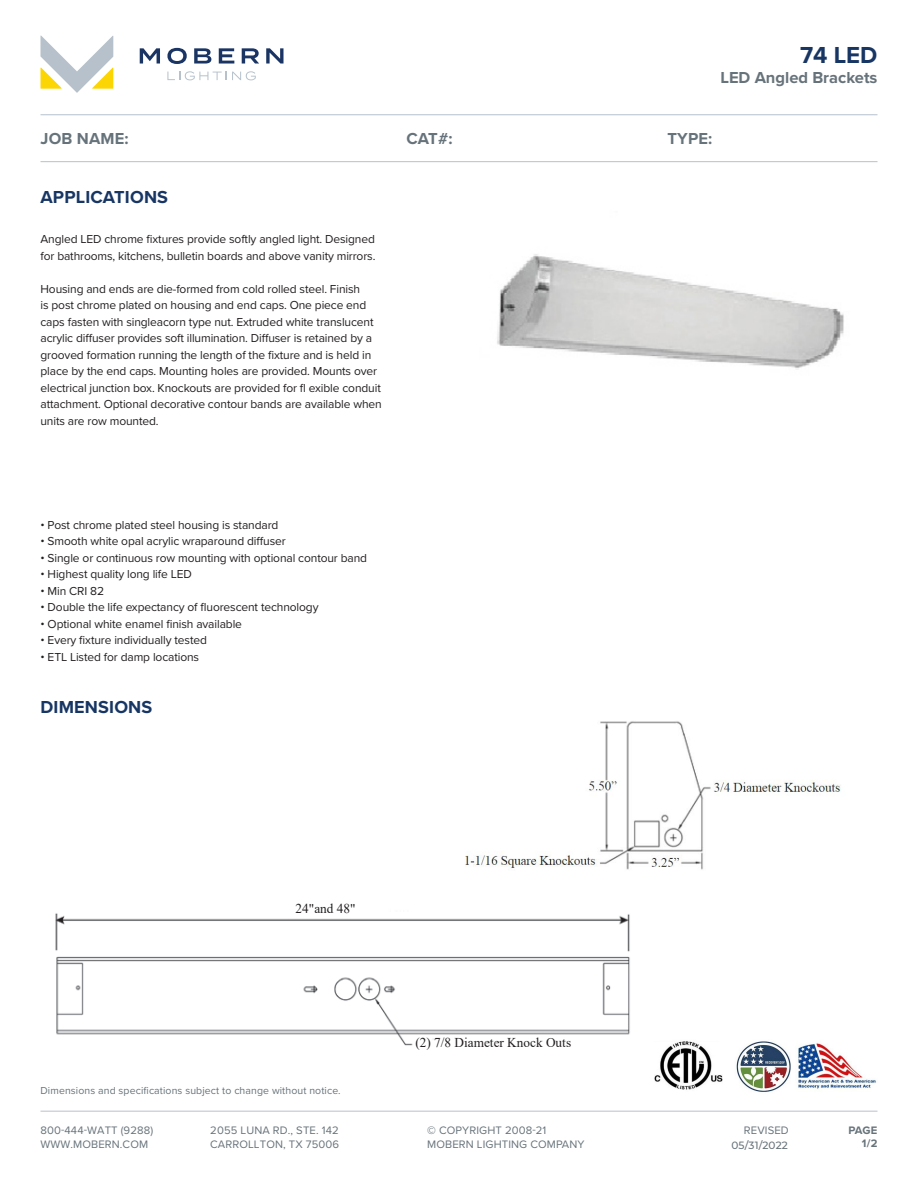
<style>
.page{position:relative;width:918px;height:1188px;background:#fff}
.page>*{position:absolute;margin:0;border:0;box-sizing:border-box;transform-origin:0 0}
.t1{font:700 24px "Proxima Nova";color:#183663}
.t2{font:700 18px "Proxima Nova";letter-spacing:.01em;color:#183663}
.t3{font:700 16.5px "Proxima Nova";color:#67737a}
.t4{font:13.5px "Times New Roman";color:#231f20}
._8pt_text{font:12px/16.5px "Proxima Nova";letter-spacing:-.01em;color:#231f20}
._8pt_bullets{font:12px "Proxima Nova";letter-spacing:-.01em;color:#231f20}
.t5{font:11.25px/13.2px "Proxima Nova";letter-spacing:.01em;color:#67737a}
.t6{font:700 11.25px "Proxima Nova";color:#67737a}
.t7{font:10.5px "Proxima Nova";letter-spacing:.01em;color:#67737a}
.t8{font:500 10.5px "Montserrat";letter-spacing:.01em;color:#67737a}
.s1{font-weight:700}
</style>
<div class="page">
<svg style="left:40px;top:35px;width:73px;height:58px"></svg>
<svg style="left:140px;top:48px;width:20px;height:16px"></svg>
<svg style="left:167px;top:48px;width:20px;height:16px"></svg>
<svg style="left:194px;top:48px;width:17px;height:16px"></svg>
<svg style="left:219px;top:48px;width:15px;height:16px"></svg>
<svg style="left:242px;top:48px;width:17px;height:16px"></svg>
<svg style="left:266px;top:48px;width:18px;height:16px"></svg>
<svg style="left:167px;top:71px;width:89px;height:9px"></svg>
<hr style="left:40px;top:1111px;width:838px;height:1px;background:#b6c1cb">
<hr style="left:40px;top:114px;width:838px;height:1px;background:#b6c2ce">
<hr style="left:40px;top:161px;width:838px;height:1px;background:#b6c1cb">
<img style="left:654px;top:1041px;width:68px;height:49px">
<img style="left:736px;top:1041px;width:140px;height:51px">
<img style="left:497px;top:254px;width:347px;height:115px">
<img style="left:55px;top:913px;width:575px;height:133px">
<img style="left:465px;top:721px;width:376px;height:149px">
<h1 class="t1" style="left:800px;top:38px;width:79px">74 LED</h1>
<h3 class="t3" style="left:720px;top:65px;width:159px">LED Angled Brackets</h3>
<h3 class="t3" style="left:40px;top:126px;width:90px">JOB NAME:</h3>
<h3 class="t3" style="left:407px;top:126px;width:48px">CAT#:</h3>
<h3 class="t3" style="left:667px;top:126px;width:46px">TYPE:</h3>
<p class="t2" style="left:40px;top:184px;width:129px">APPLICATIONS</p>
<p class="_8pt_text" style="left:40px;top:231px;width:336px">Angled LED chrome fixtures provide softly angled light. Designed for bathrooms, kitchens, bulletin boards and above vanity mirrors.</p>
<p class="_8pt_text" style="left:40px;top:280px;width:343px">Housing and ends are die-formed from cold rolled steel. Finish<br>is post chrome plated on housing and end caps. One piece end caps fasten with singleacorn type nut. Extruded white translucent acrylic diffuser provides soft illumination. Diffuser is retained by a grooved formation running the length of the fixture and is held in place by the end caps. Mounting holes are provided. Mounts over electrical junction box. Knockouts are provided for fl exible conduit attachment. Optional decorative contour bands are available when units are row mounted.</p>
<p class="_8pt_bullets" style="left:40px;top:516px;width:239px">• Post chrome plated steel housing is standard</p>
<p class="_8pt_bullets" style="left:40px;top:532px;width:247px">• Smooth white opal acrylic wraparound diffuser</p>
<p class="_8pt_bullets" style="left:40px;top:549px;width:328px">• Single or continuous row mounting with optional contour band</p>
<p class="_8pt_bullets" style="left:40px;top:565px;width:153px">• Highest quality long life LED</p>
<p class="_8pt_bullets" style="left:40px;top:582px;width:65px">• Min CRI 82</p>
<p class="_8pt_bullets" style="left:40px;top:598px;width:280px">• Double the life expectancy of fluorescent technology</p>
<p class="_8pt_bullets" style="left:40px;top:615px;width:203px">• Optional white enamel finish available</p>
<p class="_8pt_bullets" style="left:40px;top:631px;width:168px">• Every fixture individually tested</p>
<p class="_8pt_bullets" style="left:40px;top:648px;width:160px">• ETL Listed for damp locations</p>
<p class="t2" style="left:40px;top:694px;width:113px">DIMENSIONS</p>
<p class="t4" style="left:296px;top:899px;width:61px">24"and 48"</p>
<p class="t7" style="left:40px;top:1082px;width:302px">Dimensions and specifications subject to change without notice.</p>
<p class="t4" style="left:415px;top:1033px;width:157px">(2) 7/8 Diameter Knock Outs</p>
<p class="t5" style="left:40px;top:1123px;width:114px">800-444-WATT (9288)<br>WWW.MOBERN.COM</p>
<p class="t5" style="left:210px;top:1123px;width:130px">2055 LUNA RD., STE. 142<br>CARROLLTON, TX 75006</p>
<p class="t5" style="left:427px;top:1124px;width:159px"><span class="s1">©</span> COPYRIGHT 2008-21<br>MOBERN LIGHTING COMPANY</p>
<p class="t5" style="left:744px;top:1123px;width:46px">REVISED</p>
<p class="t6" style="left:848px;top:1122px;width:31px">PAGE</p>
<p class="t8" style="left:732px;top:1138px;width:58px">05/31/2022</p>
<p class="t6" style="left:862px;top:1135px;width:17px">1/2</p>
</div>
